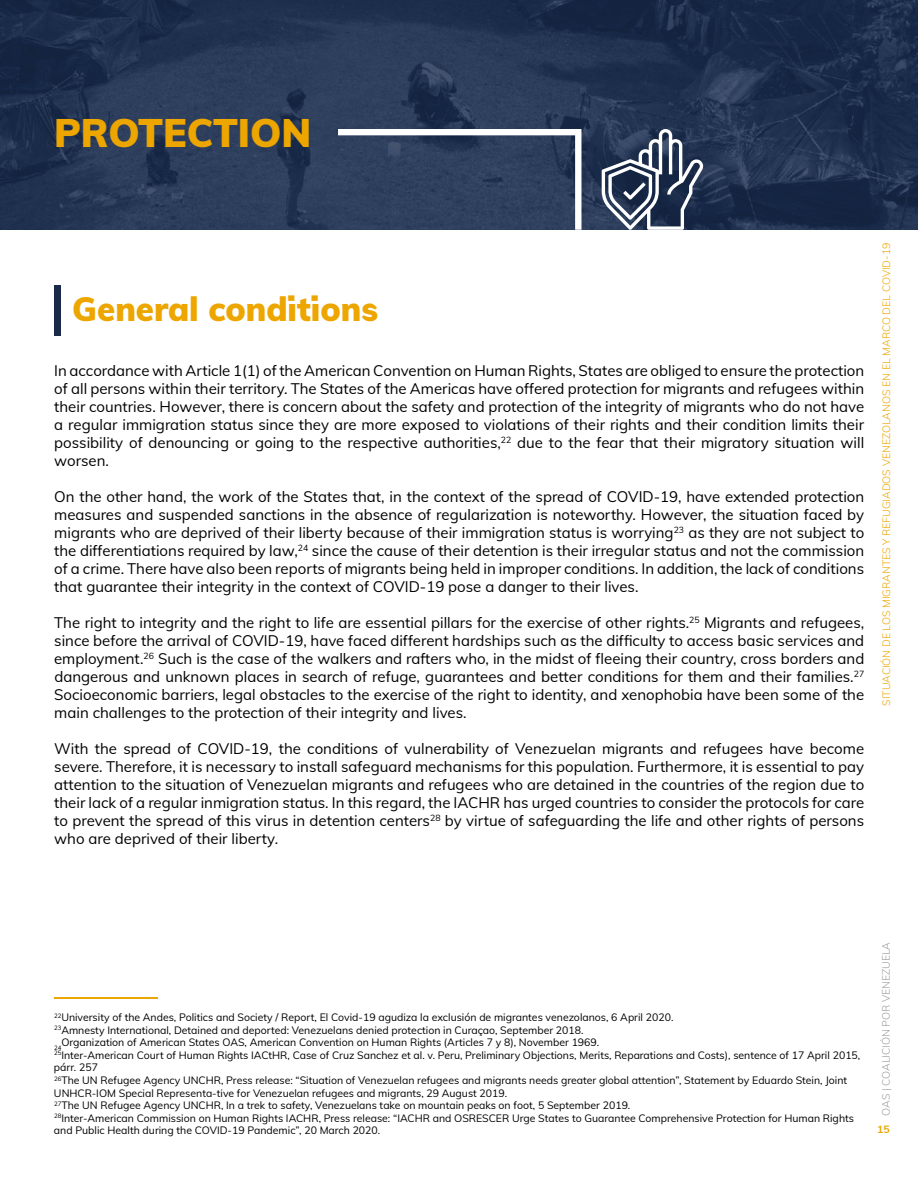
<style>
.page{position:relative;width:918px;height:1188px;background:#fff}
.page>*{position:absolute;margin:0;border:0;box-sizing:border-box;transform-origin:0 0}
.t1{font:39px "Muli";color:#eda600}
.t2{font:33px "Muli";color:#eda600}
.t3{font:15px/18px "Muli";color:#000;text-align:justify}
.t4{font:10.5px/12.6px "Muli";color:#000}
.t5{font:10.5px "Muli";color:#eda600}
.t6{font:10.5px "Muli";color:#9d9d9c}
.t7{font:10.5px "Muli";color:#eba600}
</style>
<div class="page">
<svg style="left:0;top:0;width:918px;height:230px;background:#223352"></svg>
<svg style="left:338px;top:129px;width:243px;height:101px;background:#404f6b"></svg>
<svg style="left:602px;top:129px;width:102px;height:101px"></svg>
<div style="left:54px;top:285px;width:7px;height:51px;background:#1a2b4a"></div>
<hr style="left:54px;top:997px;width:103px;height:2px;background:#eba600">
<h1 class="t1" style="left:54px;top:105px;width:259px">PROTECTION</h1>
<h2 class="t2" style="left:72px;top:285px;width:307px">General conditions</h2>
<p class="t3" style="left:54px;top:361px;width:812px">In accordance with Article 1(1) of the American Convention on Human Rights, States are obliged to ensure the protection of all persons within their territory. The States of the Americas have offered protection for migrants and refugees within their countries. However, there is concern about the safety and protection of the integrity of migrants who do not have a regular immigration status since they are more exposed to violations of their rights and their condition limits their possibility of denouncing or going to the respective authorities,<sup>22</sup> due to the fear that their migratory situation will worsen.</p>
<p class="t3" style="left:54px;top:487px;width:812px">On the other hand, the work of the States that, in the context of the spread of COVID-19, have extended protection measures and suspended sanctions in the absence of regularization is noteworthy. However, the situation faced by migrants who are deprived of their liberty because of their immigration status is worrying<sup>23</sup> as they are not subject to the differentiations required by law,<sup>24</sup> since the cause of their detention is their irregular status and not the commission of a crime. There have also been reports of migrants being held in improper conditions. In addition, the lack of conditions that guarantee their integrity in the context of COVID-19 pose a danger to their lives.</p>
<p class="t3" style="left:54px;top:613px;width:812px">The right to integrity and the right to life are essential pillars for the exercise of other rights.<sup>25</sup> Migrants and refugees, since before the arrival of COVID-19, have faced different hardships such as the difficulty to access basic services and employment.<sup>26</sup> Such is the case of the walkers and rafters who, in the midst of fleeing their country, cross borders and dangerous and unknown places in search of refuge, guarantees and better conditions for them and their families.<sup>27<br></sup>Socioeconomic barriers, legal obstacles to the exercise of the right to identity, and xenophobia have been some of the main challenges to the protection of their integrity and lives.</p>
<p class="t3" style="left:54px;top:739px;width:812px">With the spread of COVID-19, the conditions of vulnerability of Venezuelan migrants and refugees have become severe. Therefore, it is necessary to install safeguard mechanisms for this population. Furthermore, it is essential to pay attention to the situation of Venezuelan migrants and refugees who are detained in the countries of the region due to their lack of a regular inmigration status. In this regard, the IACHR has urged countries to consider the protocols for care to prevent the spread of this virus in detention centers<sup>28</sup> by virtue of safeguarding the life and other rights of persons who are deprived of their liberty.</p>
<p class="t5" style="left:879px;top:706px;width:464px;rotate:-90deg">SITUACIÓN DE LOS MIGRANTES Y REFUGIADOS VENEZOLANOS EN EL MARCO DEL COVID-19</p>
<p class="t4" style="left:54px;top:1010px;width:808px"><sup>22</sup>University of the Andes, Politics and Society / Report, El Covid-19 agudiza la exclusión de migrantes venezolanos, 6 April 2020.<br><sup>23</sup>Amnesty International, Detained and deported: Venezuelans denied protection in Curaçao, September 2018.<br><sub>24</sub>Organization of American States OAS, American Convention on Human Rights (Articles 7 y 8), November 1969.<br><sup>25</sup>Inter-American Court of Human Rights IACtHR, Case of Cruz Sanchez et al. v. Peru, Preliminary Objections, Merits, Reparations and Costs), sentence of 17 April 2015, párr. 257<br><sup>26</sup>The UN Refugee Agency UNCHR, Press release: “Situation of Venezuelan refugees and migrants needs greater global attention”, Statement by Eduardo Stein, Joint UNHCR-IOM Special Representa-tive for Venezuelan refugees and migrants, 29 August 2019.<br><sup>27</sup>The UN Refugee Agency UNCHR, In a trek to safety, Venezuelans take on mountain peaks on foot, 5 September 2019.<br><sup>28</sup>Inter-American Commission on Human Rights IACHR, Press release: “IACHR and OSRESCER Urge States to Guarantee Comprehensive Protection for Human Rights and Public Health during the COVID-19 Pandemic”, 20 March 2020.</p>
<p class="t6" style="left:878px;top:1116px;width:175px;rotate:-90deg">OAS | COALICIÓN POR VENEZUELA</p>
<p class="t7" style="left:877px;top:1122px;width:14px">15</p>
</div>
